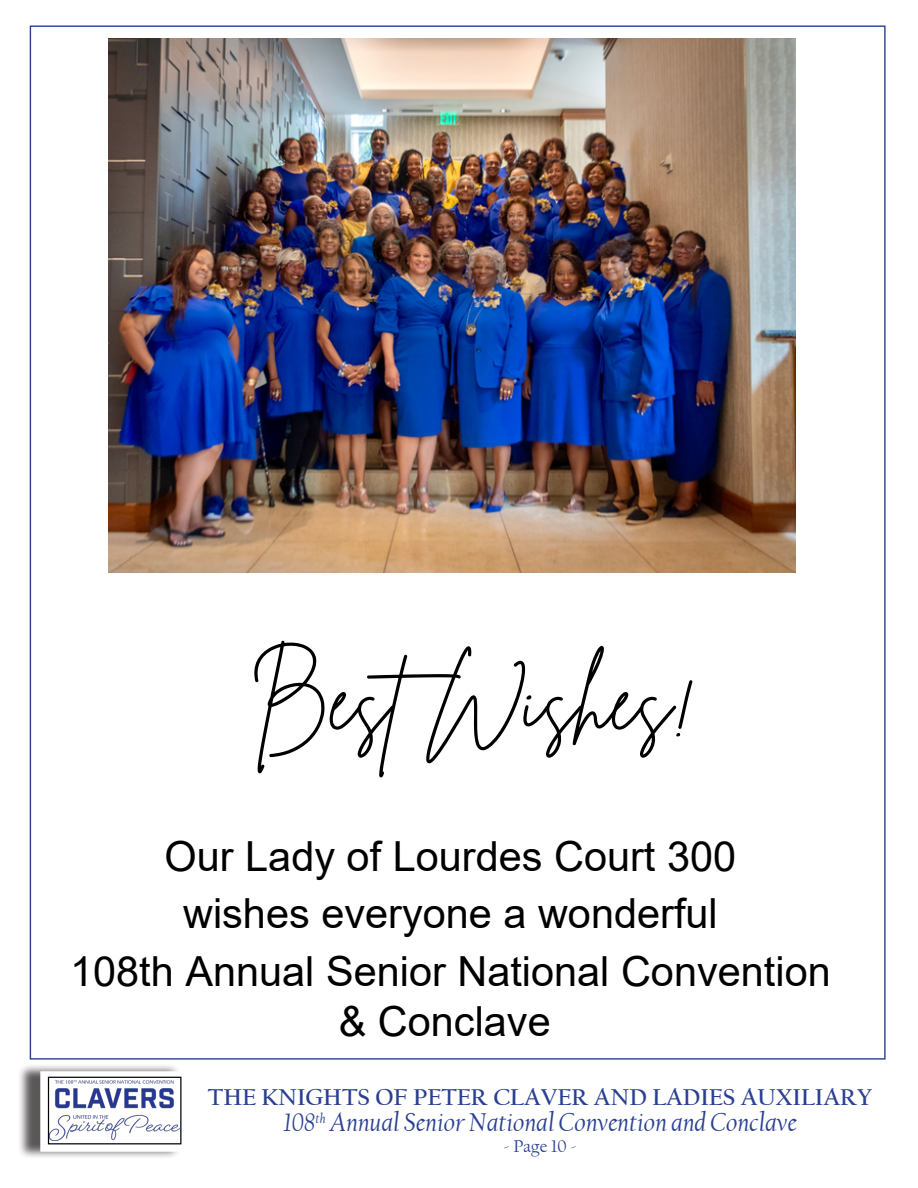
<style>
.page{position:relative;width:918px;height:1188px;background:#fff}
.page>*{position:absolute;margin:0;border:0;box-sizing:border-box;transform-origin:0 0}
.t1{font:83.55px "Brittany Signature";color:#000}
.t2{font:41.4px/57.8px "Arial";color:#000;text-align:center}
.t3{font:italic 27px "Californian FB";color:#2a3f92}
.t4{font:700 24px "Californian FB";color:#2a3f92}
.t5{font:18px "Californian FB";color:#2a3f92}
</style>
<div class="page">
<div style="left:17px;top:1063px;width:164px;height:97px;background:#231f20;opacity:.75"></div>
<div style="left:40px;top:1071px;width:148px;height:81px;background:linear-gradient(to right,#fff,#fff);border:1px solid #fff"></div>
<img style="left:50px;top:1079px;width:129px;height:62px">
<div style="left:48px;top:1077px;width:133px;height:67px;border:1px solid #040503"></div>
<img style="left:108px;top:38px;width:687px;height:535px">
<p class="t1" style="left:250px;top:648px;width:448px">BestWishes!</p>
<p class="t2" style="left:70px;top:827px;width:762px">Our Lady of Lourdes Court 300<br>wishes everyone a wonderful<br>108th Annual Senior National Convention</p>
<p class="t2" style="left:339px;top:992px;width:214px">&amp; Conclave</p>
<p class="t4" style="left:208px;top:1084px;width:666px">THE KNIGHTS OF PETER CLAVER AND LADIES AUXILIARY</p>
<p class="t3" style="left:283px;top:1107px;width:515px">108<sup>th</sup> Annual Senior National Convention and Conclave</p>
<p class="t5" style="left:503px;top:1136px;width:75px">- Page 10 -</p>
</div>
